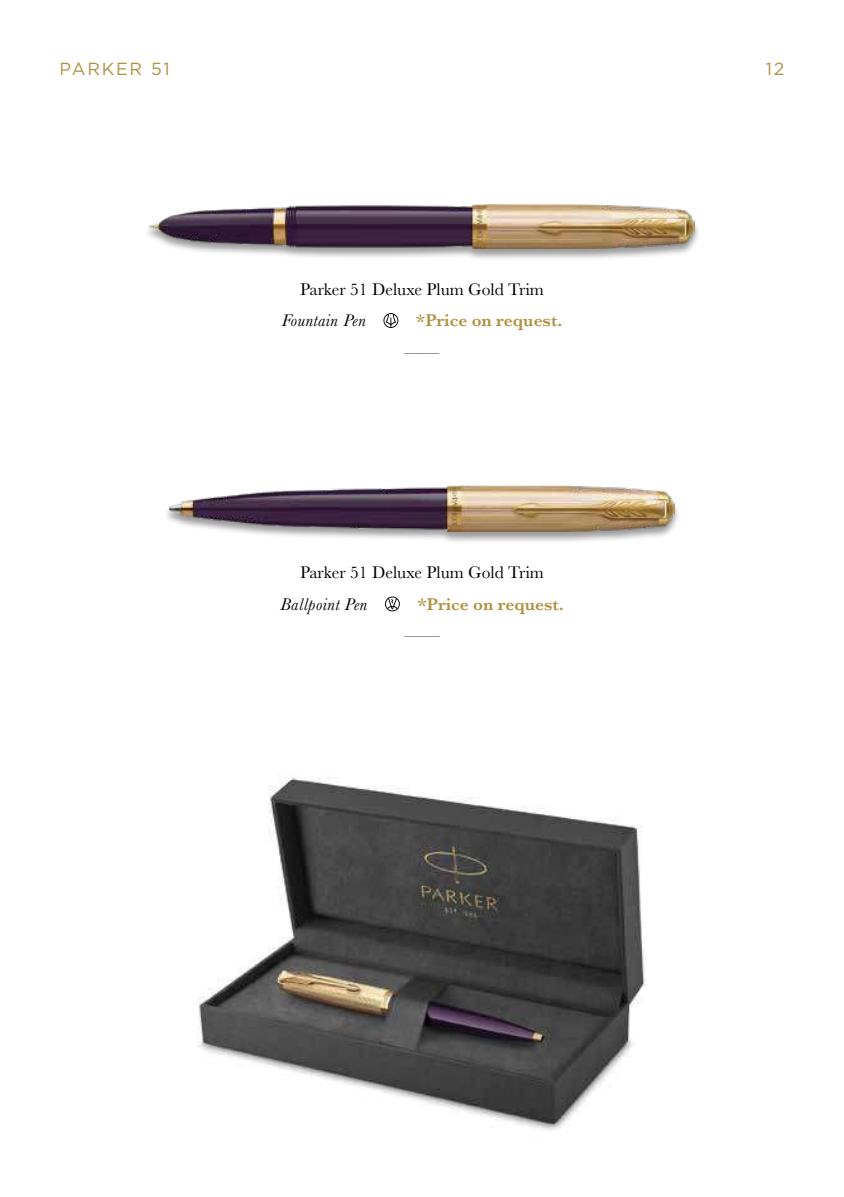
<style>
.page{position:relative;width:844px;height:1197px;background:#fff}
.page>*{position:absolute;margin:0;border:0;box-sizing:border-box;transform-origin:0 0}
.t1{font:17.5px "Baskerville MT Std";color:#000}
.t2{font:600 17.5px "Baskerville";color:#b19141}
.t3{font:italic 17.5px "Baskerville MT Std";letter-spacing:.025em;color:#000}
.t4{font:17.5px "Gotham";letter-spacing:.1em;color:#b19141}
</style>
<div class="page">
<img style="left:198px;top:775px;width:448px;height:356px">
<div style="left:143px;top:204px;width:558px;height:57px;background:#000;opacity:.4"></div>
<img style="left:149px;top:204px;width:546px;height:45px">
<div style="left:162px;top:485px;width:518px;height:59px;background:#000;opacity:.4"></div>
<img style="left:169px;top:486px;width:506px;height:46px">
<svg style="left:383px;top:313px;width:15px;height:15px"></svg>
<svg style="left:385px;top:597px;width:15px;height:14px"></svg>
<p class="t4" style="left:60px;top:58px;width:112px">PARKER 51</p>
<p class="t4" style="left:766px;top:58px;width:20px">12</p>
<p class="t1" style="left:300px;top:279px;width:245px">Parker 51 Deluxe Plum Gold Trim</p>
<p class="t3" style="left:282px;top:310px;width:85px">Fountain Pen</p>
<p class="t2" style="left:416px;top:308px;width:148px">*Price on request.</p>
<p class="t1" style="left:404px;top:342px;width:36px">——</p>
<p class="t1" style="left:300px;top:562px;width:245px">Parker 51 Deluxe Plum Gold Trim</p>
<p class="t3" style="left:280px;top:594px;width:88px">Ballpoint Pen</p>
<p class="t2" style="left:417px;top:592px;width:148px">*Price on request.</p>
<p class="t1" style="left:404px;top:625px;width:36px">——</p>
</div>
